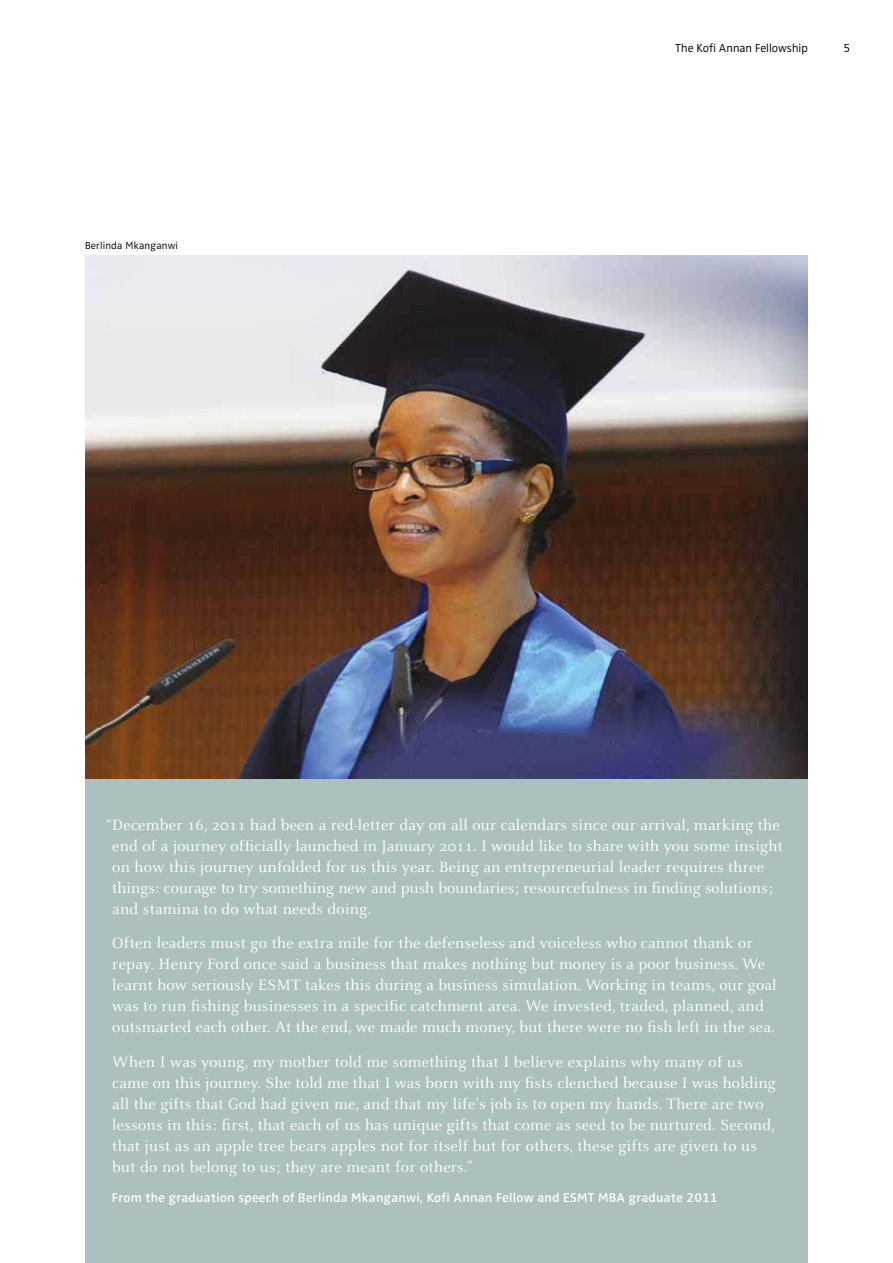
<style>
.page{position:relative;width:893px;height:1263px;background:#fff}
.page>*{position:absolute;margin:0;border:0;box-sizing:border-box;transform-origin:0 0}
.t1{font:16.5px/21px "Celeste";letter-spacing:.015em;color:#fff}
.t2{font:600 13.2px "Zwo";letter-spacing:.02em;color:#fff}
.t3{font:300 12px "Zwo";color:#000}
.t4{font:300 10.5px "Zwo";letter-spacing:.015em;color:#000}
</style>
<div class="page">
<div style="left:85px;top:760px;width:723px;height:503px;background:#abc0bf"></div>
<img style="left:85px;top:255px;width:723px;height:523px">
<p class="t4" style="left:85px;top:240px;width:95px">Berlinda Mkanganwi</p>
<p class="t3" style="left:675px;top:41px;width:134px">The Kofi Annan Fellowship</p>
<p class="t3" style="left:843px;top:41px;width:8px">5</p>
<p class="t1" style="left:112px;top:814px;width:672px;text-indent:-6px">“December 16, 2011 had been a red-letter day on all our calendars since our arrival, marking the end of a journey officially launched in January 2011. I would like to share with you some insight on how this journey unfolded for us this year. Being an entrepreneurial leader requires three things: courage to try something new and push boundaries; resourcefulness in finding solutions; and stamina to do what needs doing.</p>
<p class="t1" style="left:112px;top:932px;width:666px">Often leaders must go the extra mile for the defenseless and voiceless who cannot thank or repay. Henry Ford once said a business that makes nothing but money is a poor business. We learnt how seriously ESMT takes this during a business simulation. Working in teams, our goal was to run fishing businesses in a specific catchment area. We invested, traded, planned, and outsmarted each other. At the end, we made much money, but there were no fish left in the sea.</p>
<p class="t1" style="left:112px;top:1051px;width:665px">When I was young, my mother told me something that I believe explains why many of us came on this journey. She told me that I was born with my fists clenched because I was holding all the gifts that God had given me, and that my life’s job is to open my hands. There are two lessons in this: first, that each of us has unique gifts that come as seed to be nurtured. Second, that just as an apple tree bears apples not for itself but for others, these gifts are given to us but do not belong to us; they are meant for others.”</p>
<p class="t2" style="left:112px;top:1190px;width:607px">From the graduation speech of Berlinda Mkanganwi, Kofi Annan Fellow and ESMT MBA graduate 2011</p>
</div>
